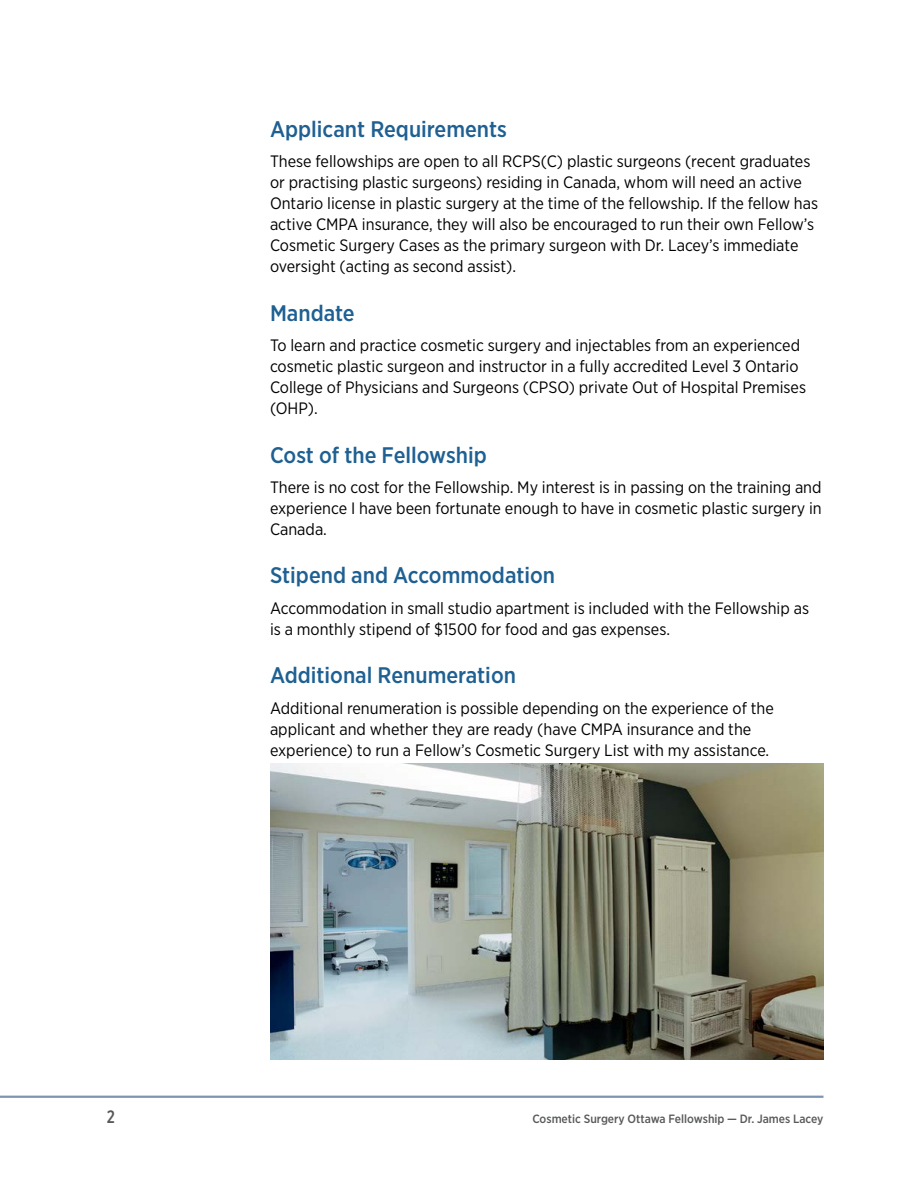
<style>
.page{position:relative;width:918px;height:1188px;background:#fff}
.page>*{position:absolute;margin:0;border:0;box-sizing:border-box;transform-origin:0 0}
.t1{font:500 22.5px "Gotham Narrow";color:#1f6092}
.t2{font:500 18px "Gotham X Narrow";color:#58595b}
.t3{font:16.5px/21px "Gotham Narrow";color:#000}
.t4{font:500 12px "Gotham Narrow";color:#58595b}
</style>
<div class="page">
<hr style="left:0;top:1096px;width:824px;height:2px;background:#7e94b0">
<img style="left:270px;top:764px;width:554px;height:295px">
<h1 class="t1" style="left:270px;top:114px;width:239px">Applicant Requirements</h1>
<p class="t3" style="left:270px;top:150px;width:550px">These fellowships are open to all RCPS(C) plastic surgeons (recent graduates or practising plastic surgeons) residing in Canada, whom will need an active Ontario license in plastic surgery at the time of the fellowship. If the fellow has active CMPA insurance, they will also be encouraged to run their own Fellow’s Cosmetic Surgery Cases as the primary surgeon with Dr. Lacey’s immediate oversight (acting as second assist).</p>
<h1 class="t1" style="left:270px;top:298px;width:86px">Mandate</h1>
<p class="t3" style="left:270px;top:334px;width:538px">To learn and practice cosmetic surgery and injectables from an experienced cosmetic plastic surgeon and instructor in a fully accredited Level 3 Ontario College of Physicians and Surgeons (CPSO) private Out of Hospital Premises (OHP).</p>
<h1 class="t1" style="left:270px;top:440px;width:218px">Cost of the Fellowship</h1>
<p class="t3" style="left:270px;top:476px;width:553px;text-align:justify">There is no cost for the Fellowship. My interest is in passing on the training and experience I have been fortunate enough to have in cosmetic plastic surgery in Canada.</p>
<h1 class="t1" style="left:270px;top:561px;width:287px">Stipend and Accommodation</h1>
<p class="t3" style="left:270px;top:597px;width:541px">Accommodation in small studio apartment is included with the Fellowship as is a monthly stipend of $1500 for food and gas expenses.</p>
<h1 class="t1" style="left:270px;top:661px;width:248px">Additional Renumeration</h1>
<p class="t3" style="left:270px;top:697px;width:505px">Additional renumeration is possible depending on the experience of the applicant and whether they are ready (have CMPA insurance and the experience) to run a Fellow’s Cosmetic Surgery List with my assistance.</p>
<p class="t2" style="left:107px;top:1106px;width:10px">2</p>
<p class="t4" style="left:532px;top:1111px;width:293px">Cosmetic Surgery Ottawa Fellowship — Dr. James Lacey</p>
</div>
